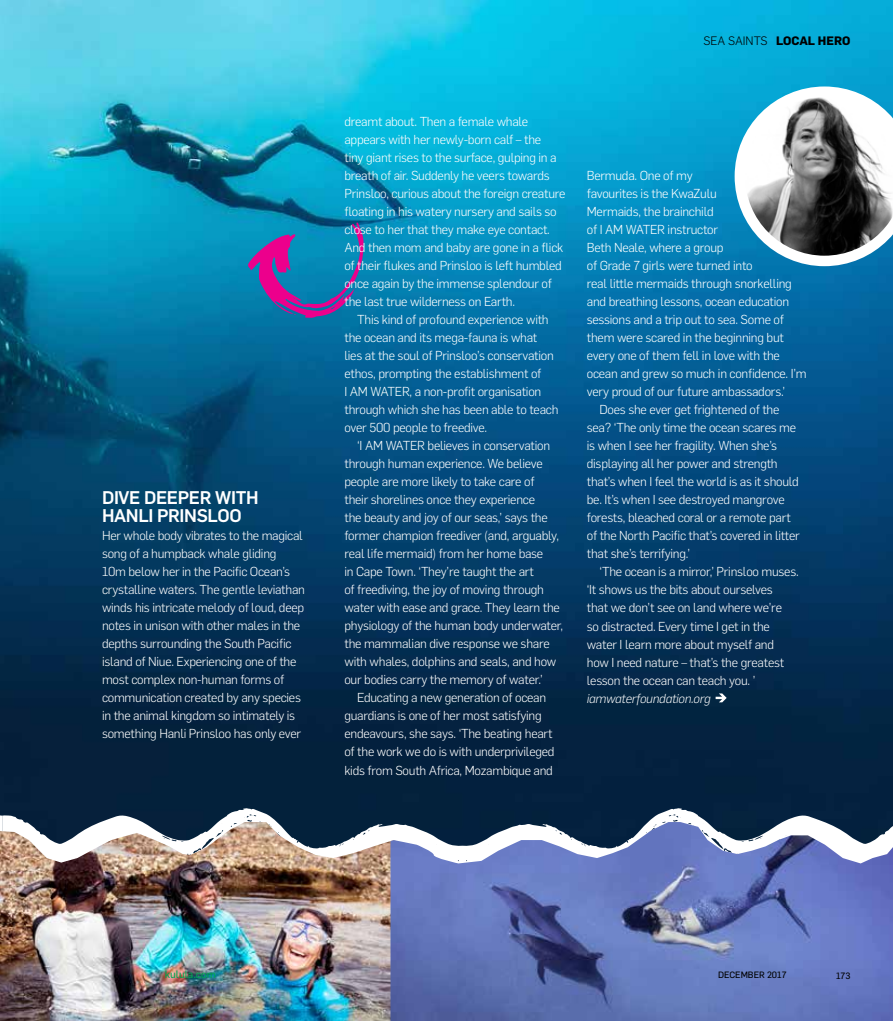
<style>
.page{position:relative;width:893px;height:1021px;background:#fff}
.page>*{position:absolute;margin:0;border:0;box-sizing:border-box;transform-origin:0 0}
.t1{font:500 18px/18px "Flama";letter-spacing:-.02em;color:#fff}
.t2{font:300 12.75px/18px "Flama";letter-spacing:-.02em;color:#fff}
.t3{font:italic 300 12.75px "Flama";letter-spacing:-.02em;color:#fff}
.t4{font:300 12px "Flama";color:#000}
.t5{font:10.5px "Flama Basic";color:#00a651}
.t6{font:9px "Flama Basic";color:#000}
.s1{font-weight:700}
</style>
<div class="page">
<img style="left:0;top:0;width:892px;height:808px">
<svg style="left:248px;top:222px;width:116px;height:96px"></svg>
<svg style="left:0;top:808px;width:2px;height:8px"></svg>
<svg style="left:2px;top:808px;width:890px;height:14px;fill:#03213d"></svg>
<img style="left:0;top:822px;width:390px;height:198px">
<img style="left:390px;top:822px;width:502px;height:198px">
<svg style="left:716px;top:693px;width:11px;height:9px"></svg>
<svg style="left:735px;top:86px;width:157px;height:180px"></svg>
<h1 class="t1" style="left:102px;top:487px;width:158px">DIVE DEEPER WITH<br>HANLI PRINSLOO</h1>
<p class="t2" style="left:102px;top:526px;width:204px">Her whole body vibrates to the magical song of a humpback whale gliding<br>10m below her in the Pacific Ocean’s crystalline waters. The gentle leviathan winds his intricate melody of loud, deep notes in unison with other males in the depths surrounding the South Pacific island of Niue. Experiencing one of the most complex non-human forms of communication created by any species in the animal kingdom so intimately is something Hanli Prinsloo has only ever</p>
<p class="t4" style="left:703px;top:33px;width:148px">SEA SAINTS <span class="s1">LOCAL HERO</span></p>
<p class="t2" style="left:344px;top:112px;width:223px">dreamt about. Then a female whale appears with her newly-born calf – the<br>tiny giant rises to the surface, gulping in a breath of air. Suddenly he veers towards Prinsloo, curious about the foreign creature floating in his watery nursery and sails so close to her that they make eye contact.<br>And then mom and baby are gone in a flick of their flukes and Prinsloo is left humbled once again by the immense splendour of the last true wilderness on Earth.</p>
<p class="t2" style="left:344px;top:310px;width:216px;text-indent:13px">This kind of profound experience with the ocean and its mega-fauna is what<br>lies at the soul of Prinsloo’s conservation ethos, prompting the establishment of<br>I AM WATER, a non-profit organisation through which she has been able to teach over 500 people to freedive.</p>
<p class="t2" style="left:344px;top:436px;width:220px;text-indent:13px">‘I AM WATER believes in conservation through human experience. We believe people are more likely to take care of<br>their shorelines once they experience<br>the beauty and joy of our seas,’ says the former champion freediver (and, arguably, real life mermaid) from her home base<br>in Cape Town. ‘They’re taught the art<br>of freediving, the joy of moving through water with ease and grace. They learn the physiology of the human body underwater, the mammalian dive response we share with whales, dolphins and seals, and how our bodies carry the memory of water.’</p>
<p class="t2" style="left:344px;top:688px;width:212px;text-indent:13px">Educating a new generation of ocean guardians is one of her most satisfying endeavours, she says. ‘The beating heart of the work we do is with underprivileged kids from South Africa, Mozambique and</p>
<p class="t2" style="left:587px;top:166px;width:107px">Bermuda. One of my</p>
<p class="t2" style="left:587px;top:184px;width:132px">favourites is the KwaZulu</p>
<p class="t2" style="left:587px;top:202px;width:128px">Mermaids, the brainchild</p>
<p class="t2" style="left:587px;top:220px;width:133px">of I AM WATER instructor</p>
<p class="t2" style="left:587px;top:238px;width:138px">Beth Neale, where a group</p>
<p class="t2" style="left:587px;top:256px;width:167px">of Grade 7 girls were turned into</p>
<p class="t2" style="left:587px;top:274px;width:207px">real little mermaids through snorkelling</p>
<p class="t2" style="left:587px;top:292px;width:204px">and breathing lessons, ocean education</p>
<p class="t2" style="left:587px;top:310px;width:199px">sessions and a trip out to sea. Some of</p>
<p class="t2" style="left:587px;top:328px;width:199px">them were scared in the beginning but</p>
<p class="t2" style="left:587px;top:346px;width:195px">every one of them fell in love with the</p>
<p class="t2" style="left:587px;top:364px;width:221px">ocean and grew so much in confidence. I’m</p>
<p class="t2" style="left:587px;top:382px;width:200px">very proud of our future ambassadors.’</p>
<p class="t2" style="left:600px;top:400px;width:181px">Does she ever get frightened of the</p>
<p class="t2" style="left:587px;top:418px;width:211px">sea? ‘The only time the ocean scares me</p>
<p class="t2" style="left:587px;top:436px;width:192px">is when I see her fragility. When she’s</p>
<p class="t2" style="left:587px;top:454px;width:192px">displaying all her power and strength</p>
<p class="t2" style="left:587px;top:472px;width:214px">that’s when I feel the world is as it should</p>
<p class="t2" style="left:587px;top:490px;width:199px">be. It’s when I see destroyed mangrove</p>
<p class="t2" style="left:587px;top:508px;width:206px">forests, bleached coral or a remote part</p>
<p class="t2" style="left:587px;top:526px;width:215px">of the North Pacific that’s covered in litter</p>
<p class="t2" style="left:587px;top:544px;width:105px">that she’s terrifying.’</p>
<p class="t2" style="left:600px;top:562px;width:201px">‘The ocean is a mirror,’ Prinsloo muses.</p>
<p class="t2" style="left:587px;top:580px;width:187px">‘It shows us the bits about ourselves</p>
<p class="t2" style="left:587px;top:598px;width:197px">that we don’t see on land where we’re</p>
<p class="t2" style="left:587px;top:616px;width:185px">so distracted. Every time I get in the</p>
<p class="t2" style="left:587px;top:634px;width:189px">water I learn more about myself and</p>
<p class="t2" style="left:587px;top:652px;width:199px">how I need nature – that’s the greatest</p>
<p class="t2" style="left:587px;top:670px;width:170px">lesson the ocean can teach you. ’</p>
<p class="t3" style="left:587px;top:689px;width:125px">iamwaterfoundation.org</p>
<p class="t5" style="left:165px;top:967px;width:53px">kulula.com</p>
<p class="t6" style="left:718px;top:968px;width:70px">DECEMBER 2017</p>
<p class="t6" style="left:836px;top:969px;width:16px">173</p>
</div>
